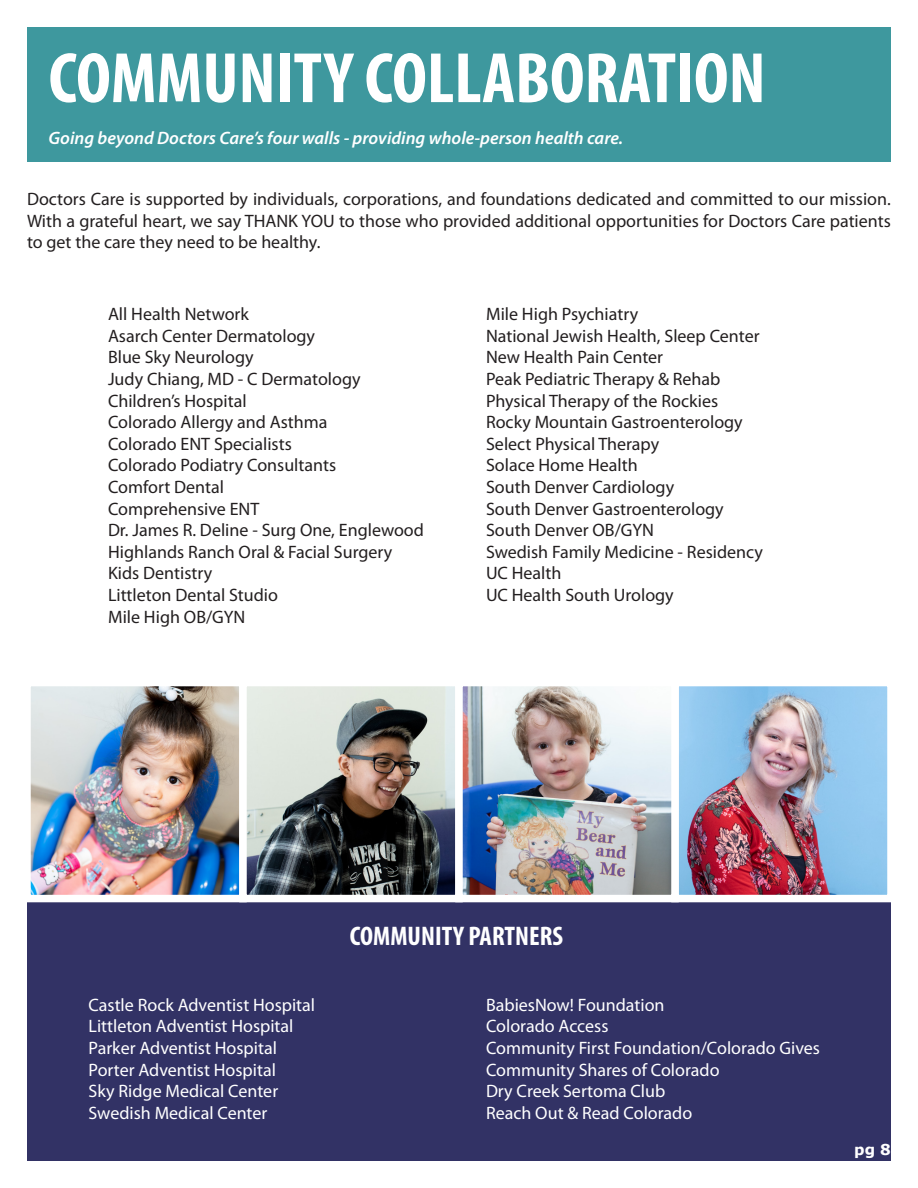
<style>
.page{position:relative;width:918px;height:1188px;background:#fff}
.page>*{position:absolute;margin:0;border:0;box-sizing:border-box;transform-origin:0 0}
.t1{font:700 condensed 72px "Myriad Pro";color:#fff}
.t2{font:700 condensed 27px "Myriad Pro";color:#fff}
.t3{font:18px/21.6px "Myriad Pro";color:#231f20;text-align:justify}
.t4{font:18px "Myriad Pro";color:#fff}
.t5{font:italic 600 18px "Myriad Pro";color:#fff}
.t6{font:700 15px "Verdana";color:#fff}
</style>
<div class="page">
<div style="left:27px;top:27px;width:864px;height:135px;background:#3e989e"></div>
<div style="left:27px;top:896px;width:863px;height:265px;background:#323265"></div>
<img style="left:32px;top:688px;width:854px;height:205px">
<div style="left:23px;top:679px;width:224px;height:223px;border:8px solid #fff"></div>
<div style="left:239px;top:679px;width:224px;height:223px;border:8px solid #fff"></div>
<div style="left:671px;top:679px;width:224px;height:223px;border:8px solid #fff"></div>
<div style="left:455px;top:679px;width:224px;height:223px;border:8px solid #fff"></div>
<p class="t1" style="left:49px;top:33px;width:719px">COMMUNITY COLLABORATION</p>
<p class="t5" style="left:49px;top:127px;width:576px">Going beyond Doctors Care’s four walls - providing whole-person health care.</p>
<p class="t3" style="left:27px;top:188px;width:865px">Doctors Care is supported by individuals, corporations, and foundations dedicated and committed to our mission.<br>With a grateful heart, we say THANK YOU to those who provided additional opportunities for Doctors Care patients to get the care they need to be healthy.</p>
<p class="t3" style="left:108px;top:303px;width:143px">All Health Network</p>
<p class="t3" style="left:108px;top:325px;width:209px">Asarch Center Dermatology</p>
<p class="t3" style="left:108px;top:346px;width:147px">Blue Sky Neurology</p>
<p class="t3" style="left:108px;top:368px;width:254px">Judy Chiang, MD - C Dermatology</p>
<p class="t3" style="left:108px;top:390px;width:140px">Children’s Hospital</p>
<p class="t3" style="left:108px;top:411px;width:221px">Colorado Allergy and Asthma</p>
<p class="t3" style="left:108px;top:433px;width:185px">Colorado ENT Specialists</p>
<p class="t3" style="left:108px;top:454px;width:230px">Colorado Podiatry Consultants</p>
<p class="t3" style="left:108px;top:476px;width:118px">Comfort Dental</p>
<p class="t3" style="left:108px;top:498px;width:153px">Comprehensive ENT</p>
<p class="t3" style="left:108px;top:519px;width:318px">Dr. James R. Deline - Surg One, Englewood</p>
<p class="t3" style="left:108px;top:541px;width:286px">Highlands Ranch Oral &amp; Facial Surgery</p>
<p class="t3" style="left:108px;top:562px;width:106px">Kids Dentistry</p>
<p class="t3" style="left:108px;top:584px;width:172px">Littleton Dental Studio</p>
<p class="t3" style="left:108px;top:606px;width:139px">Mile High OB/GYN</p>
<p class="t3" style="left:486px;top:303px;width:154px">Mile High Psychiatry</p>
<p class="t3" style="left:486px;top:325px;width:275px">National Jewish Health, Sleep Center</p>
<p class="t3" style="left:486px;top:346px;width:179px">New Health Pain Center</p>
<p class="t3" style="left:486px;top:368px;width:236px">Peak Pediatric Therapy &amp; Rehab</p>
<p class="t3" style="left:486px;top:390px;width:234px">Physical Therapy of the Rockies</p>
<p class="t3" style="left:486px;top:411px;width:258px">Rocky Mountain Gastroenterology</p>
<p class="t3" style="left:486px;top:433px;width:175px">Select Physical Therapy</p>
<p class="t3" style="left:486px;top:454px;width:153px">Solace Home Health</p>
<p class="t3" style="left:486px;top:476px;width:190px">South Denver Cardiology</p>
<p class="t3" style="left:486px;top:498px;width:239px">South Denver Gastroenterology</p>
<p class="t3" style="left:486px;top:519px;width:169px">South Denver OB/GYN</p>
<p class="t3" style="left:486px;top:541px;width:279px">Swedish Family Medicine - Residency</p>
<p class="t3" style="left:486px;top:562px;width:77px">UC Health</p>
<p class="t3" style="left:486px;top:584px;width:189px">UC Health South Urology</p>
<p class="t4" style="left:89px;top:994px;width:228px">Castle Rock Adventist Hospital</p>
<p class="t4" style="left:89px;top:1015px;width:206px">Littleton Adventist Hospital</p>
<p class="t4" style="left:89px;top:1037px;width:190px">Parker Adventist Hospital</p>
<p class="t4" style="left:89px;top:1059px;width:189px">Porter Adventist Hospital</p>
<p class="t4" style="left:89px;top:1080px;width:191px">Sky Ridge Medical Center</p>
<p class="t4" style="left:89px;top:1102px;width:180px">Swedish Medical Center</p>
<p class="t2" style="left:350px;top:919px;width:215px">COMMUNITY PARTNERS</p>
<p class="t4" style="left:486px;top:994px;width:180px">BabiesNow! Foundation</p>
<p class="t4" style="left:486px;top:1015px;width:124px">Colorado Access</p>
<p class="t4" style="left:486px;top:1037px;width:335px">Community First Foundation/Colorado Gives</p>
<p class="t4" style="left:486px;top:1059px;width:235px">Community Shares of Colorado</p>
<p class="t4" style="left:486px;top:1080px;width:181px">Dry Creek Sertoma Club</p>
<p class="t4" style="left:486px;top:1102px;width:208px">Reach Out &amp; Read Colorado</p>
<p class="t6" style="left:854px;top:1139px;width:38px">pg 8</p>
</div>
